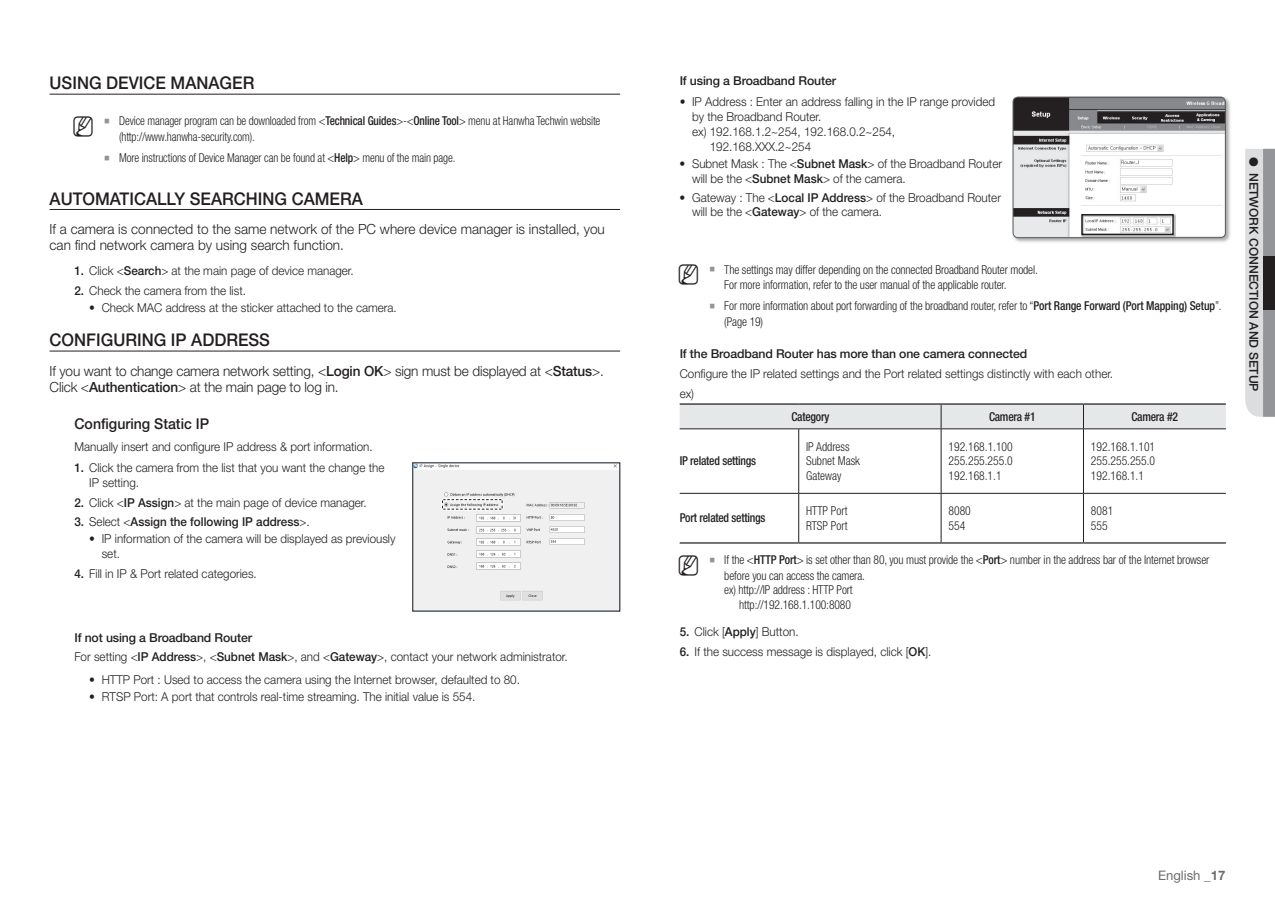
<style>
.page{position:relative;width:1275px;height:903px;background:#fff}
.page>*{position:absolute;margin:0;border:0;box-sizing:border-box;transform-origin:0 0}
.t1{font:500 17.5px "Helvetica Neue cp";color:#231f20;scale:.95 1}
.t2{font:500 14.88px "Helvetica Neue cp";color:#231f20;scale:.95 1}
.t3{font:300 14px/15.8px "Helvetica Neue cp";color:#231f20}
.t4{font:13.12px "Helvetica Neue cp";color:#6c6d70}
.t5{font:300 12.25px/14.9px "Helvetica Neue cp";color:#231f20;scale:.95 1}
.t6{font:300 condensed 12.25px/14.9px "Helvetica Neue cp";letter-spacing:-.01em;color:#231f20;scale:.95 1}
.t7{font:300 condensed 12.25px/15.6px "Helvetica Neue cp";letter-spacing:-.01em;color:#231f20;scale:.92 1}
.t8{font:500 12.25px "Helvetica Neue cp";letter-spacing:-.01em;color:#231f20}
.t9{font:500 condensed 12.25px "Helvetica Neue cp";letter-spacing:-.02em;color:#231f20;scale:.95 1}
.t10{font:500 12.25px "Helvetica Neue cp";letter-spacing:-.01em;color:#231f20;scale:.95 1}
.s1{font-family:"SIBD P1400";font-weight:400;font-stretch:normal;font-size:22.75px}
.s2{font-family:"SI Icon HR755";font-weight:400;font-stretch:normal;font-size:14px;color:#939598}
.s3{font-weight:500}
.s4{font-weight:300}
.s5{font-weight:700}
</style>
<div class="page">
<svg style="left:1245px;top:149px;width:30px;height:268px;background:#c3c4c7"></svg>
<div style="left:1263px;top:256px;width:12px;height:54px;background:#231f20"></div>
<hr style="left:50px;top:94px;width:570px;height:1px;background:#231f20">
<hr style="left:50px;top:209px;width:570px;height:1px;background:#231f20">
<hr style="left:50px;top:351px;width:570px;height:1px;background:#231f20">
<img style="left:414px;top:465px;width:204px;height:144px">
<div style="left:441px;top:498px;width:63px;height:12px;border:3px solid #fff;border-radius:2px"></div>
<svg style="left:442px;top:499px;width:61px;height:11px"></svg>
<div style="left:1011px;top:95px;width:221px;height:149px;background:#231f20;opacity:.4"></div>
<img style="left:1013px;top:97px;width:212px;height:141px">
<div style="left:1012px;top:97px;width:214px;height:141px;border:1px solid #57585a;border-radius:5px"></div>
<div style="left:1080px;top:213px;width:96px;height:25px;background:#231f20;opacity:.5"></div>
<div style="left:1081px;top:214px;width:93px;height:21px;border:1px solid #231f20"></div>
<div style="left:680px;top:405px;width:546px;height:23px;background:#e6e7e9"></div>
<hr style="left:680px;top:428px;width:119px;height:1px;background:#231f20">
<hr style="left:799px;top:428px;width:142px;height:1px;background:#231f20">
<hr style="left:798px;top:429px;width:1px;height:64px;background:#231f20">
<hr style="left:941px;top:428px;width:142px;height:1px;background:#231f20">
<hr style="left:941px;top:429px;width:1px;height:64px;background:#231f20">
<hr style="left:1083px;top:428px;width:143px;height:1px;background:#231f20">
<hr style="left:1083px;top:429px;width:1px;height:64px;background:#231f20">
<hr style="left:680px;top:493px;width:119px;height:1px;background:#231f20">
<hr style="left:799px;top:493px;width:142px;height:1px;background:#231f20">
<hr style="left:798px;top:494px;width:1px;height:48px;background:#231f20">
<hr style="left:941px;top:493px;width:142px;height:1px;background:#231f20">
<hr style="left:941px;top:494px;width:1px;height:48px;background:#231f20">
<hr style="left:1083px;top:493px;width:143px;height:1px;background:#231f20">
<hr style="left:1083px;top:494px;width:1px;height:48px;background:#231f20">
<hr style="left:680px;top:403px;width:119px;height:2px;background:#231f20">
<hr style="left:799px;top:403px;width:142px;height:2px;background:#231f20">
<hr style="left:941px;top:403px;width:142px;height:2px;background:#231f20">
<hr style="left:1083px;top:403px;width:143px;height:2px;background:#231f20">
<hr style="left:680px;top:542px;width:119px;height:1px;background:#231f20">
<hr style="left:799px;top:542px;width:142px;height:1px;background:#231f20">
<hr style="left:941px;top:542px;width:142px;height:1px;background:#231f20">
<hr style="left:1083px;top:542px;width:143px;height:1px;background:#231f20">
<h1 class="t1" style="left:50px;top:73px;width:217px">USING DEVICE MANAGER</h1>
<p class="t7" style="left:119px;top:113px;width:525px;text-indent:-47px"><span class="s1">M</span> <span class="s2">`</span> Device manager program can be downloaded from &lt;<span class="s3">Technical Guides</span>&gt;-&lt;<span class="s3">Online Tool</span>&gt; menu at Hanwha Techwin website (http://www.hanwha-security.com).</p>
<p class="t7" style="left:104px;top:150px;width:383px"><span class="s2">`</span> More instructions of Device Manager can be found at &lt;<span class="s3">Help</span>&gt; menu of the main page.</p>
<h1 class="t1" style="left:50px;top:188px;width:331px">AUTOMATICALLY SEARCHING CAMERA</h1>
<p class="t3" style="left:50px;top:222px;width:557px">If a camera is connected to the same network of the PC where device manager is installed, you can find network camera by using search function.</p>
<p class="t5" style="left:74px;top:263px;width:296px"><span class="s3">1.</span> Click &lt;<span class="s3">Search</span>&gt; at the main page of device manager.</p>
<p class="t5" style="left:74px;top:283px;width:182px"><span class="s3">2.</span> Check the camera from the list.</p>
<p class="t5" style="left:89px;top:300px;width:325px"><span class="s3">•</span> Check MAC address at the sticker attached to the camera.</p>
<h1 class="t1" style="left:50px;top:330px;width:234px">CONFIGURING IP ADDRESS</h1>
<p class="t3" style="left:50px;top:363px;width:556px">If you want to change camera network setting, &lt;<span class="s3">Login OK</span>&gt; sign must be displayed at &lt;<span class="s3">Status</span>&gt;.<br>Click &lt;<span class="s3">Authentication</span>&gt; at the main page to log in.</p>
<p class="t2" style="left:74px;top:415px;width:143px">Configuring Static IP</p>
<p class="t5" style="left:74px;top:439px;width:316px">Manually insert and configure IP address &amp; port information.</p>
<p class="t5" style="left:89px;top:461px;width:312px;text-indent:-15px"><span class="s3">1.</span> Click the camera from the list that you want the change the<br>IP setting.</p>
<p class="t5" style="left:74px;top:495px;width:309px"><span class="s3">2.</span> Click &lt;<span class="s3">IP Assign</span>&gt; at the main page of device manager.</p>
<p class="t10" style="left:74px;top:515px;width:249px">3. <span class="s4">Select &lt;</span>Assign the following IP address<span class="s4">&gt;.</span></p>
<p class="t5" style="left:102px;top:532px;width:311px;text-indent:-12px"><span class="s3">•</span> IP information of the camera will be displayed as previously set.</p>
<p class="t5" style="left:74px;top:566px;width:193px"><span class="s3">4.</span> Fill in IP &amp; Port related categories.</p>
<p class="t5" style="left:74px;top:628px;width:521px;line-height:19.6px"><span class="s3">If not using a Broadband Router<br></span>For setting &lt;<span class="s3">IP Address</span>&gt;, &lt;<span class="s3">Subnet Mask</span>&gt;, and &lt;<span class="s3">Gateway</span>&gt;, contact your network administrator.</p>
<p class="t5" style="left:89px;top:672px;width:455px"><span class="s3">•</span> HTTP Port : Used to access the camera using the Internet browser, defaulted to 80.</p>
<p class="t5" style="left:89px;top:689px;width:408px"><span class="s3">•</span> RTSP Port: A port that controls real-time streaming. The initial value is 554.</p>
<p class="t8" style="left:680px;top:74px;width:158px">If using a Broadband Router</p>
<p class="t5" style="left:680px;top:95px;width:334px"><span class="s3">•</span> IP Address : Enter an address falling in the IP range provided</p>
<p class="t5" style="left:692px;top:109px;width:138px">by the Broadband Router.</p>
<p class="t5" style="left:692px;top:124px;width:215px">ex) 192.168.1.2~254, 192.168.0.2~254,</p>
<p class="t5" style="left:710px;top:139px;width:108px">192.168.XXX.2~254</p>
<p class="t5" style="left:692px;top:157px;width:328px;text-indent:-12px"><span class="s3">•</span> Subnet Mask : The &lt;<span class="s3">Subnet Mask</span>&gt; of the Broadband Router will be the &lt;<span class="s3">Subnet Mask</span>&gt; of the camera.</p>
<p class="t5" style="left:692px;top:190px;width:327px;text-indent:-12px"><span class="s3">•</span> Gateway : The &lt;<span class="s3">Local IP Address</span>&gt; of the Broadband Router will be the &lt;<span class="s3">Gateway</span>&gt; of the camera.</p>
<p class="t6" style="left:724px;top:262px;width:332px;line-height:15.6px;text-indent:-47px"><span class="s1">M</span> <span class="s2">`</span> The settings may differ depending on the connected Broadband Router model.<br>For more information, refer to the user manual of the applicable router.</p>
<p class="t6" style="left:724px;top:298px;width:525px;line-height:15.6px;text-indent:-15px"><span class="s2">`</span> For more information about port forwarding of the broadband router, refer to “<span class="s3">Port Range Forward (Port Mapping) Setup</span>”. (Page 19)</p>
<p class="t8" style="left:680px;top:347px;width:349px">If the Broadband Router has more than one camera connected</p>
<p class="t5" style="left:680px;top:364px;width:458px;line-height:19.8px">Configure the IP related settings and the Port related settings distinctly with each other. ex)</p>
<p class="t9" style="left:791px;top:409px;width:42px">Category</p>
<p class="t9" style="left:989px;top:409px;width:51px">Camera #1</p>
<p class="t9" style="left:1131px;top:409px;width:51px">Camera #2</p>
<p class="t9" style="left:680px;top:454px;width:82px">IP related settings</p>
<p class="t6" style="left:806px;top:439px;width:58px">IP Address<br>Subnet Mask<br>Gateway</p>
<p class="t6" style="left:948px;top:439px;width:69px;text-align:justify">192.168.1.100<br>255.255.255.0<br>192.168.1.1</p>
<p class="t6" style="left:1091px;top:439px;width:69px;text-align:justify">192.168.1.101<br>255.255.255.0<br>192.168.1.1</p>
<p class="t9" style="left:680px;top:511px;width:92px">Port related settings</p>
<p class="t6" style="left:806px;top:503px;width:45px">HTTP Port<br>RTSP Port</p>
<p class="t6" style="left:948px;top:503px;width:25px">8080<br>554</p>
<p class="t6" style="left:1091px;top:503px;width:25px">8081<br>555</p>
<p class="t6" style="left:677px;top:552px;width:562px"><span class="s1">M</span> <span class="s2">`</span> If the &lt;<span class="s3">HTTP Port</span>&gt; is set other than 80, you must provide the &lt;<span class="s3">Port</span>&gt; number in the address bar of the Internet browser</p>
<p class="t6" style="left:724px;top:568px;width:150px">before you can access the camera.</p>
<p class="t6" style="left:724px;top:582px;width:137px">ex) http://IP address : HTTP Port</p>
<p class="t6" style="left:739px;top:597px;width:119px">http://192.168.1.100:8080</p>
<p class="t5" style="left:680px;top:624px;width:127px"><span class="s3">5.</span> Click [<span class="s3">Apply</span>] Button.</p>
<p class="t5" style="left:680px;top:644px;width:267px"><span class="s3">6.</span> If the success message is displayed, click [<span class="s3">OK</span>].</p>
<p class="t8" style="left:1261px;top:157px;width:236px;rotate:90deg">● NETWORK CONNECTION AND SETUP</p>
<p class="t4" style="left:1158px;top:867px;width:69px">English _<span class="s5">17</span></p>
</div>
